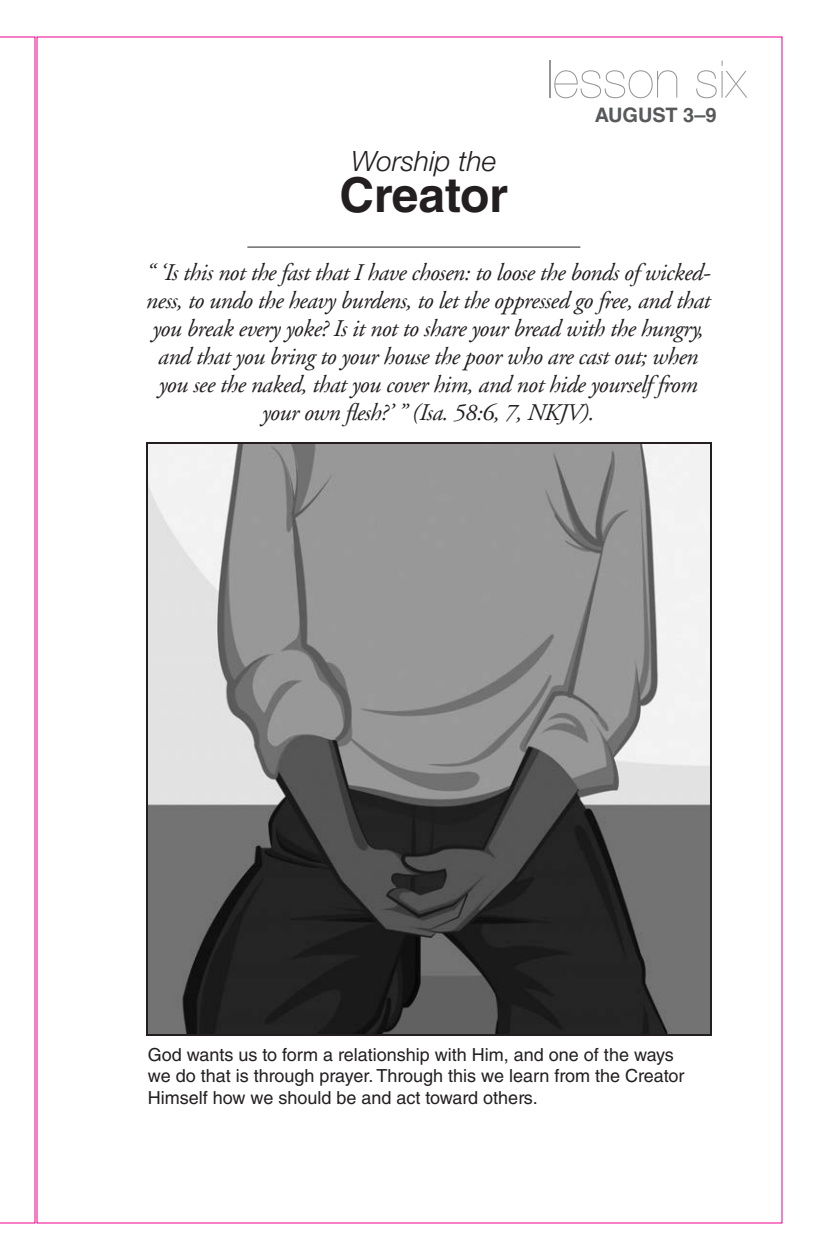
<style>
.page{position:relative;width:819px;height:1260px;background:#fff}
.page>*{position:absolute;margin:0;border:0;box-sizing:border-box;transform-origin:0 0}
._01_Week_Day{font:200 52px "Helvetica Neue LT Std";color:#949698}
._00_Week_Title_Bold{font:700 48px "Helvetica LT Std";color:#231f20}
._00_Week_Title_Light{font:italic 300 28px "Helvetica Neue LT Std";color:#231f20}
._00_weekly_verse{font:italic 24px/28px "Adobe Garamond";letter-spacing:-.02em;color:#231f20;text-align:center}
._02_Lesson_Date{font:700 20px "Helvetica LT Std";color:#58595b}
.CaptionUnderImage{font:18px/21.6px "Helvetica LT Std";color:#231f20}
</style>
<div class="page">
<svg style="left:0;top:36px;width:36px;height:1188px"></svg>
<img style="left:149px;top:445px;width:560px;height:588px">
<div style="left:146px;top:442px;width:566px;height:594px;border:2px solid #231f20"></div>
<hr style="left:247px;top:247px;width:333px;height:1px;background:#231f20">
<p class="_00_Week_Title_Light" style="left:352px;top:144px;width:146px">Worship the</p>
<p class="_00_Week_Title_Bold" style="left:340px;top:166px;width:170px">Creator</p>
<p class="_01_Week_Day" style="left:546px;top:49px;width:202px">lesson six</p>
<p class="_02_Lesson_Date" style="left:595px;top:103px;width:123px">AUGUST 3–9</p>
<p class="_00_weekly_verse" style="left:146px;top:260px;width:566px">“ ‘Is this not the fast that I have chosen: to loose the bonds of wicked&shy;ness, to undo the heavy burdens, to let the oppressed go free, and that you break every yoke? Is it not to share your bread with the hungry, and that you bring to your house the poor who are cast out; when you see the naked, that you cover him, and not hide yourself from your own flesh?’ ” (Isa. 58:6, 7, NKJV).</p>
<p class="CaptionUnderImage" style="left:148px;top:1043px;width:538px">God wants us to form a relationship with Him, and one of the ways we do that is through prayer. Through this we learn from the Creator<br>Himself how we should be and act toward others.</p>
</div>
